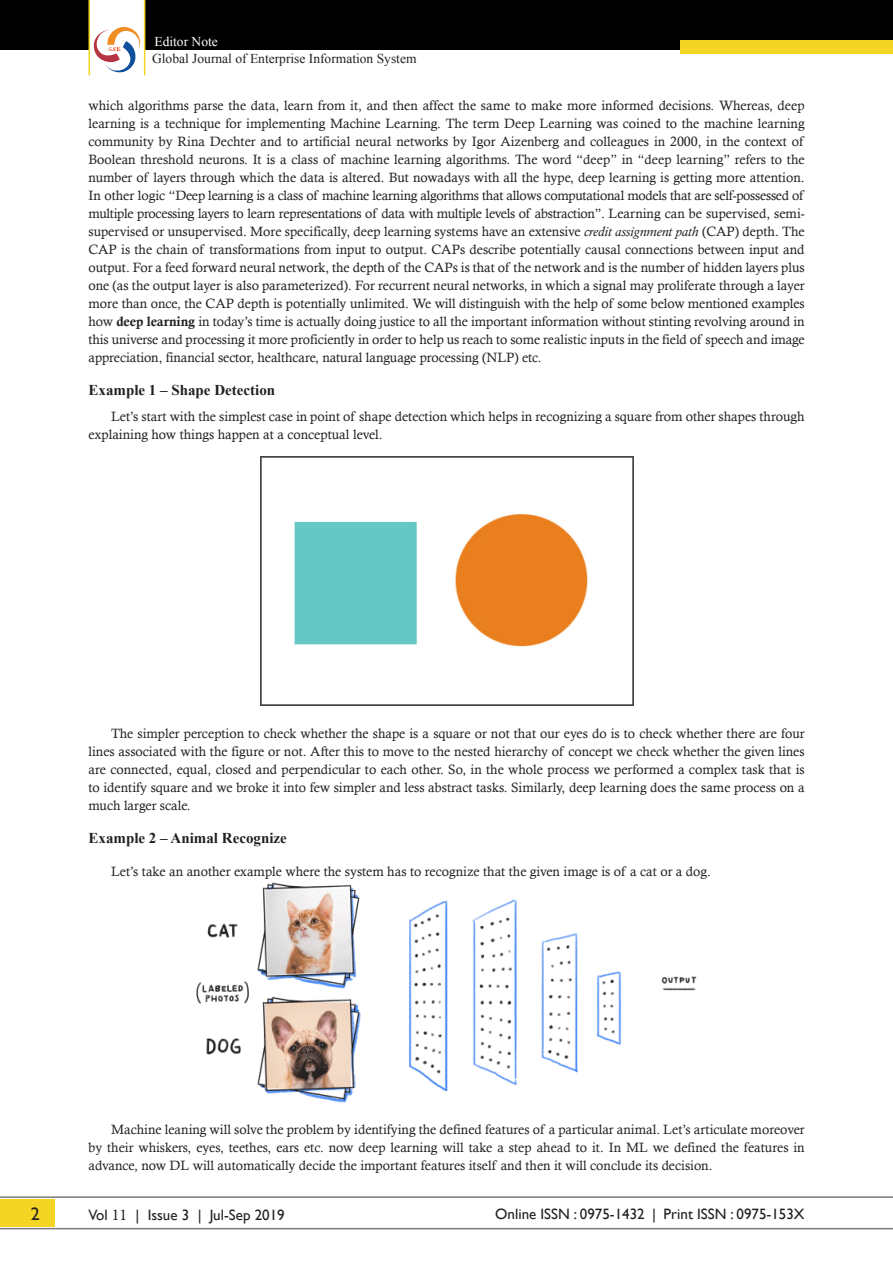
<style>
.page{position:relative;width:893px;height:1263px;background:#fff}
.page>*{position:absolute;margin:0;border:0;box-sizing:border-box;transform-origin:0 0}
.t1{font:18px "Gill Sans";color:#231f20}
.t2{font:15px "Gill Sans";color:#231f20}
.t3{font:700 15px "Times New Roman";color:#231f20}
.Final_Body_Text{font:13.5px/18px "Calisto";color:#231f20;text-align:justify}
.t4{font:13.5px "Times New Roman";color:#231f20}
.t5{font:13.5px "Times New Roman";color:#fff}
.s1{font-style:italic}
.s2{font-family:"Calis MT Bol"}
.s3{font-family:"Calisto"}
</style>
<div class="page">
<div style="left:0;top:1199px;width:54px;height:27px;background:#f4d523"></div>
<hr style="left:0;top:1196px;width:893px;height:2px;background:#7c787d">
<hr style="left:0;top:1228px;width:893px;height:1px;background:#7c787d">
<div style="left:0;top:0;width:893px;height:50px;background:#000"></div>
<div style="left:680px;top:40px;width:213px;height:14px;background:#f4d523"></div>
<svg style="left:88px;top:0;width:57px;height:76px"></svg>
<img style="left:260px;top:457px;width:373px;height:248px">
<img style="left:196px;top:882px;width:501px;height:221px">
<p class="t5" style="left:154px;top:32px;width:65px">Editor Note</p>
<p class="t4" style="left:152px;top:50px;width:266px">Global Journal of Enterprise Information System</p>
<p class="Final_Body_Text" style="left:88px;top:96px;width:718px">which algorithms parse the data, learn from it, and then affect the same to make more informed decisions. Whereas, deep learning is a technique for implementing Machine Learning. The term Deep Learning was coined to the machine learning community by Rina Dechter and to artificial neural networks by Igor Aizenberg and colleagues in 2000, in the context of Boolean threshold neurons. It is a class of machine learning algorithms. The word “deep” in “deep learning” refers to the number of layers through which the data is altered. But nowadays with all the hype, deep learning is getting more attention.<br>In other logic “Deep learning is a class of machine learning algorithms that allows computational models that are self-possessed of multiple processing layers to learn representations of data with multiple levels of abstraction”. Learning can be supervised, semi&shy;supervised or unsupervised. More specifically, deep learning systems have an extensive <span class="s1">credit assignment path</span> (CAP) depth. The CAP is the chain of transformations from input to output. CAPs describe potentially causal connections between input and output. For a feed forward neural network, the depth of the CAPs is that of the network and is the number of hidden layers plus one (as the output layer is also parameterized). For recurrent neural networks, in which a signal may proliferate through a layer more than once, the CAP depth is potentially unlimited. We will distinguish with the help of some below mentioned examples how <span class="s2">deep learning</span> in today’s time is actually doing justice to all the important information without stinting revolving around in this universe and processing it more proficiently in order to help us reach to some realistic inputs in the field of speech and image appreciation, financial sector, healthcare, natural language processing (NLP) etc.</p>
<p class="t3" style="left:88px;top:380px;width:188px">Example 1 – Shape Detection</p>
<p class="Final_Body_Text" style="left:88px;top:407px;width:718px;text-indent:22px">Let’s start with the simplest case in point of shape detection which helps in recognizing a square from other shapes through explaining how things happen at a conceptual level.</p>
<p class="Final_Body_Text" style="left:88px;top:724px;width:718px;text-indent:22px">The simpler perception to check whether the shape is a square or not that our eyes do is to check whether there are four lines associated with the figure or not. After this to move to the nested hierarchy of concept we check whether the given lines are connected, equal, closed and perpendicular to each other. So, in the whole process we performed a complex task that is to identify square and we broke it into few simpler and less abstract tasks. Similarly, deep learning does the same process on a much larger scale.</p>
<p class="t3" style="left:88px;top:828px;width:200px">Example 2 – Animal Recognize</p>
<p class="Final_Body_Text" style="left:111px;top:862px;width:601px">Let’s take an another example where the system has to recognize that the given image is of a cat or a dog.</p>
<p class="Final_Body_Text" style="left:88px;top:1120px;width:718px;text-indent:22px">Machine leaning will solve the problem by identifying the defined features of a particular animal. Let’s articulate moreover by their whiskers, eyes, teethes, ears etc. now deep learning will take a step ahead to it. In ML we defined the features in advance, now DL will automatically decide the important features itself and then it will conclude its decision.</p>
<p class="t1" style="left:31px;top:1203px;width:10px">2</p>
<p class="t2" style="left:88px;top:1206px;width:198px">Vol <span class="s3">11</span> | Issue 3 | Jul-Sep 2019</p>
<p class="t2" style="left:495px;top:1205px;width:311px">Online ISSN : 0975-1432 | Print ISSN : 0975-153X</p>
</div>
